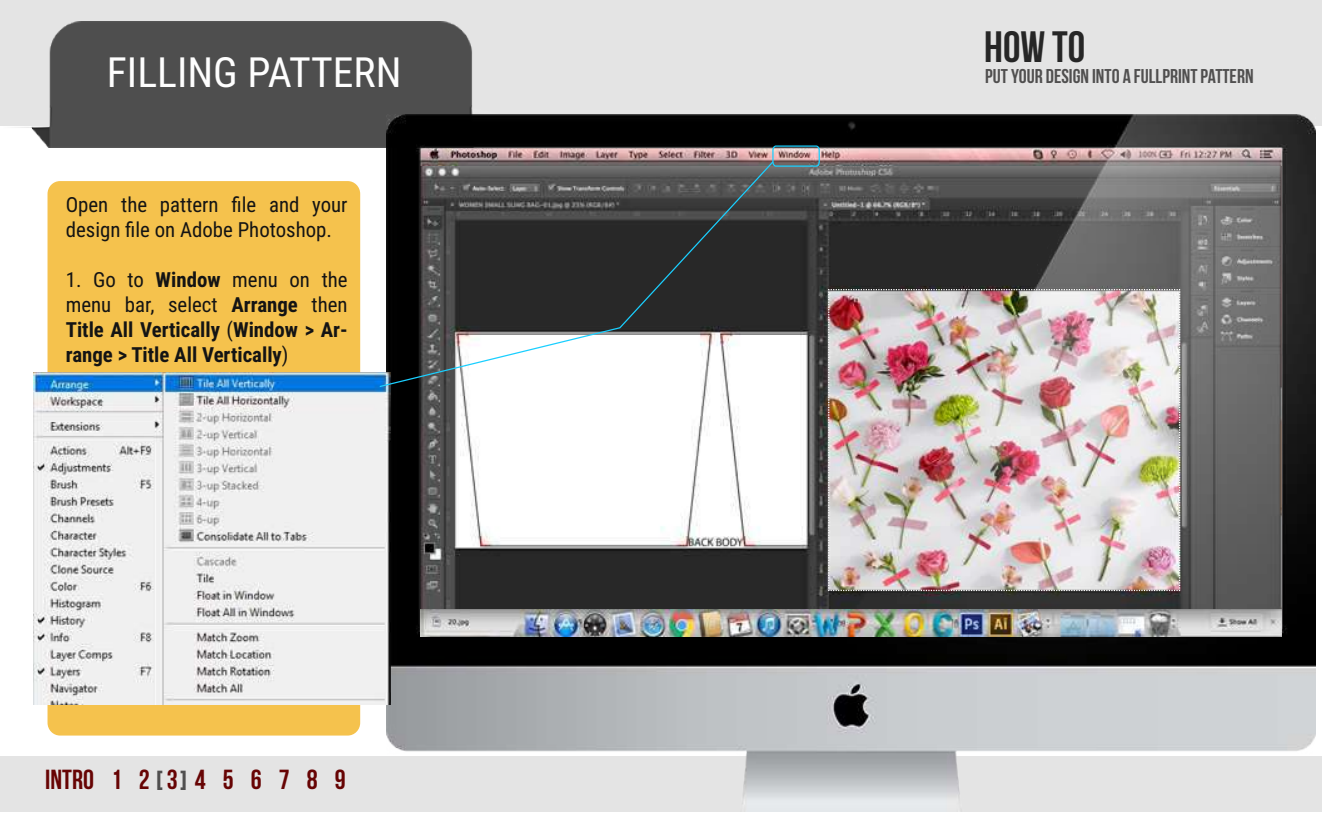
<style>
.page{position:relative;width:1322px;height:813px;background:#fff}
.page>*{position:absolute;margin:0;border:0;box-sizing:border-box;transform-origin:0 0}
.t1{font:700 43.62px "Bebas Neue";color:#262626}
.t2{font:41.62px "Roboto Condensed";color:#fefefe}
.t3{font:700 27.5px "Bebas Neue";color:#670404}
.t4{font:700 27.5px "Bebas Neue";color:#504f4f}
.t5{font:700 20.75px/25px "Roboto Condensed";color:#141414;text-align:justify}
.t6{font:20.75px/25px "Roboto Condensed";color:#141414}
.t7{font:700 19.88px "Bebas Neue";color:#504f4f}
.s1{font-weight:400}
</style>
<div class="page">
<div style="left:0;top:0;width:1321px;height:811px;background:#e4e4e4"></div>
<div style="left:0;top:126px;width:1321px;height:629px;background:#fff"></div>
<div style="left:47px;top:181px;width:313px;height:554px;background:#f5c24d;border-radius:13px"></div>
<img style="left:17px;top:21px;width:502px;height:126px">
<img style="left:386px;top:115px;width:929px;height:689px">
<img style="left:420px;top:609px;width:861px;height:28px">
<svg style="left:771px;top:145px;width:49px;height:22px"></svg>
<img style="left:34px;top:372px;width:356px;height:332px">
<img style="left:827px;top:288px;width:353px;height:303px">
<svg style="left:378px;top:160px;width:396px;height:228px"></svg>
<h2 class="t2" style="left:107px;top:48px;width:296px">FILLING PATTERN</h2>
<p class="t6" style="left:66px;top:192px;width:283px">Open the pattern file and your design file on Adobe Photoshop.</p>
<p class="t5" style="left:66px;top:268px;width:283px"><span class="s1">1. Go to</span> Window <span class="s1">menu on the menu bar, select</span> Arrange <span class="s1">then </span>Title All Vertically <span class="s1">(</span>Window &gt; Ar&shy;range &gt; Title All Vertically<span class="s1">)</span></p>
<h3 class="t3" style="left:45px;top:763px;width:302px">INTRO 1 2 3 4 5 6 7 8 9</h3>
<h3 class="t4" style="left:156px;top:764px;width:32px">[ ]</h3>
<h1 class="t1" style="left:984px;top:21px;width:102px">HOW TO</h1>
<p class="t7" style="left:985px;top:64px;width:270px">PUT YOUR DESIGN INTO A FULLPRINT PATTERN</p>
</div>
